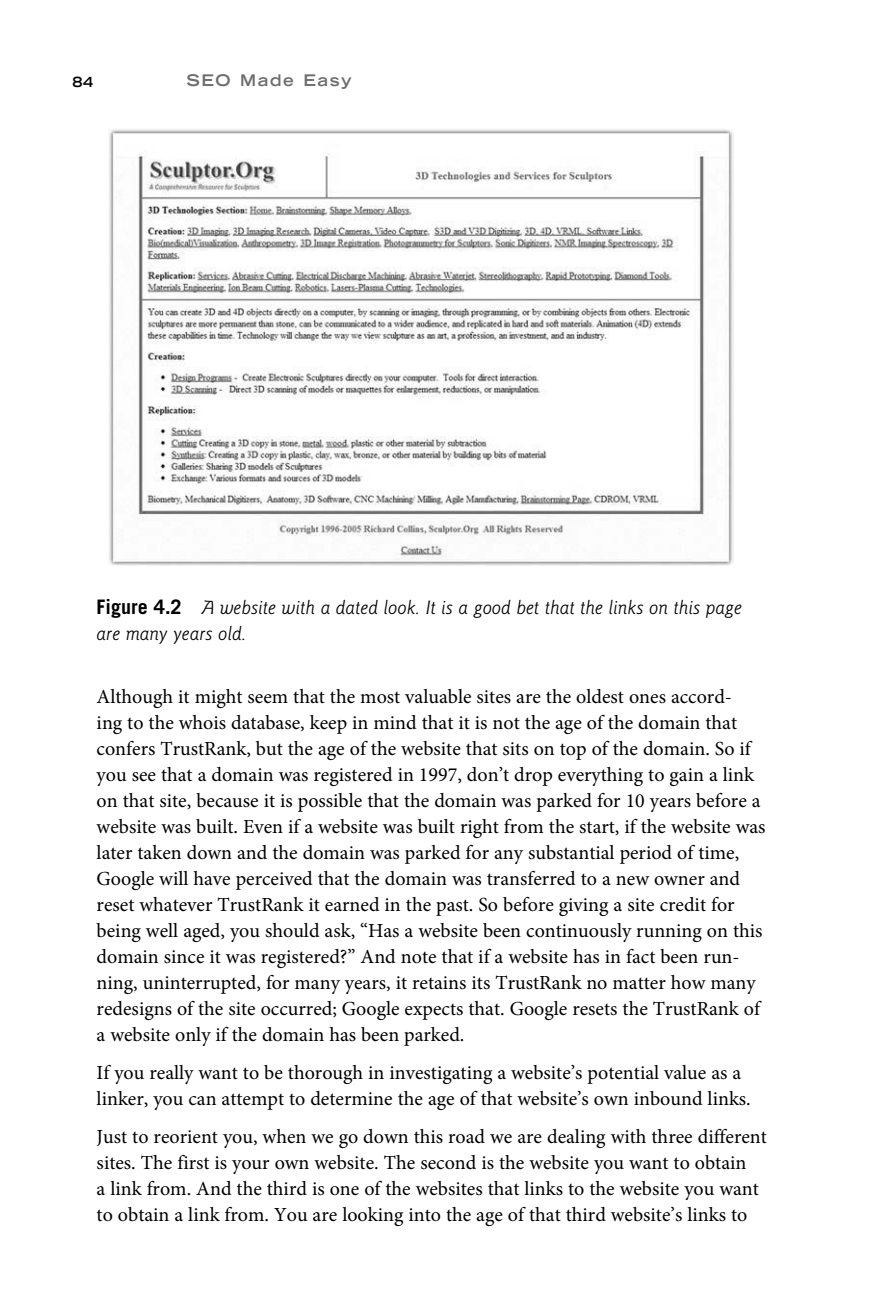
<style>
.page{position:relative;width:889px;height:1296px;background:#fff}
.page>*{position:absolute;margin:0;border:0;box-sizing:border-box;transform-origin:0 0}
.t1{font:20px/26px "Minion Pro";color:#000}
.t2{font:italic 20px/26px "Goudy Sans Std";color:#000}
.t3{font:700 expanded 16px "Trade Gothic LT Std";letter-spacing:.1em;color:#6e6e6e}
.t4{font:700 expanded 14px "Trade Gothic LT Std";color:#000}
.s1{font-family:"Trade Gothic LT Std";font-weight:700;font-style:normal}
</style>
<div class="page">
<img style="left:109px;top:129px;width:624px;height:437px">
<p class="t4" style="left:73px;top:76px;width:22px">84</p>
<p class="t3" style="left:186px;top:74px;width:167px">SEO Made Easy</p>
<p class="t2" style="left:97px;top:596px;width:646px"><span class="s1">Figure 4.2</span> A website with a dated look. It is a good bet that the links on this page are many years old.</p>
<p class="t1" style="left:97px;top:685px;width:670px">Although it might seem that the most valuable sites are the oldest ones accord-<br>ing to the whois database, keep in mind that it is not the age of the domain that confers TrustRank, but the age of the website that sits on top of the domain. So if you see that a domain was registered in 1997, don’t drop everything to gain a link on that site, because it is possible that the domain was parked for 10 years before a website was built. Even if a website was built right from the start, if the website was later taken down and the domain was parked for any substantial period of time, Google will have perceived that the domain was transferred to a new owner and reset whatever TrustRank it earned in the past. So before giving a site credit for being well aged, you should ask, “Has a website been continuously running on this domain since it was registered?” And note that if a website has in fact been run&shy;ning, uninterrupted, for many years, it retains its TrustRank no matter how many redesigns of the site occurred; Google expects that. Google resets the TrustRank of a website only if the domain has been parked.</p>
<p class="t1" style="left:97px;top:1061px;width:655px">If you really want to be thorough in investigating a website’s potential value as a linker, you can attempt to determine the age of that website’s own inbound links.</p>
<p class="t1" style="left:97px;top:1125px;width:671px">Just to reorient you, when we go down this road we are dealing with three different sites. The first is your own website. The second is the website you want to obtain<br>a link from. And the third is one of the websites that links to the website you want to obtain a link from. You are looking into the age of that third website’s links to</p>
</div>
